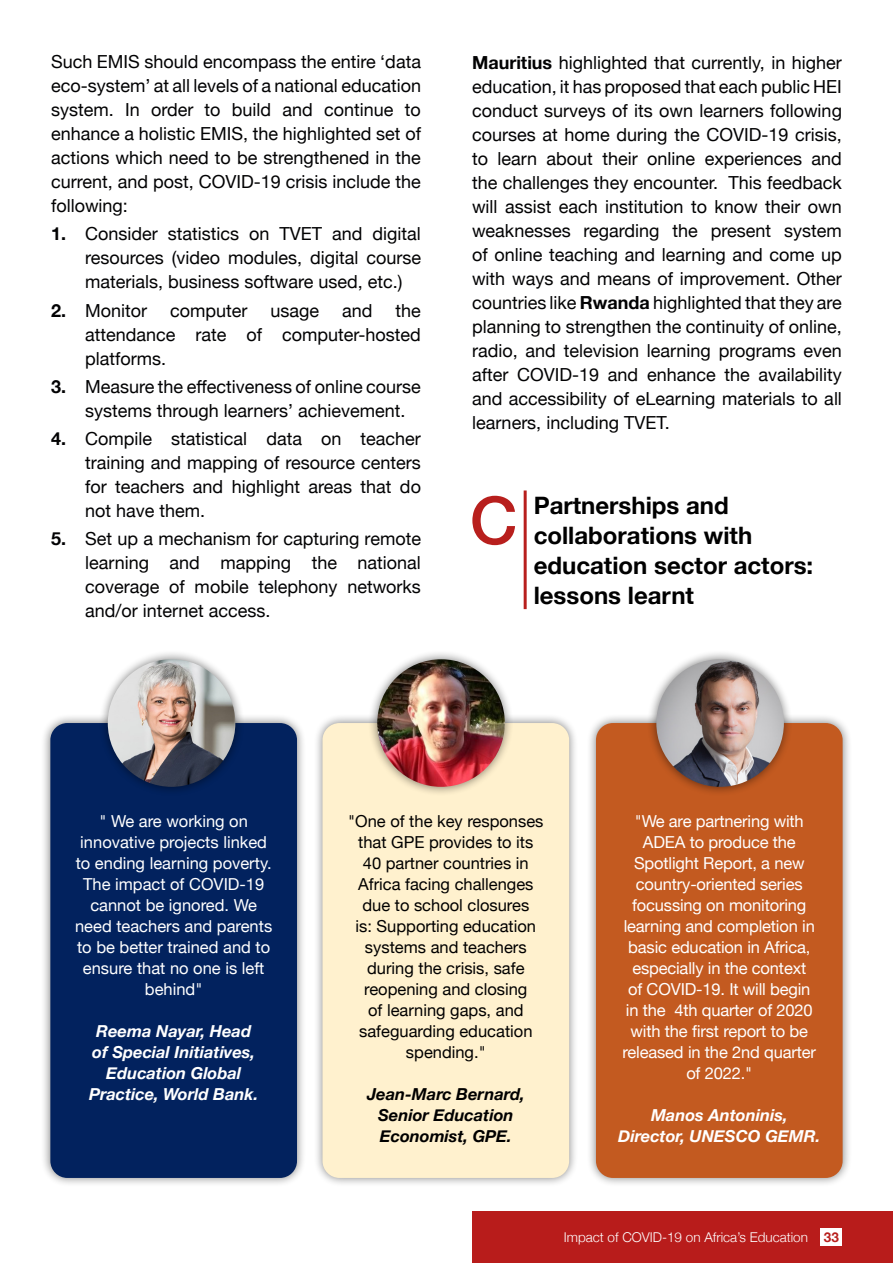
<style>
.page{position:relative;width:893px;height:1263px;background:#fff}
.page>*{position:absolute;margin:0;border:0;box-sizing:border-box;transform-origin:0 0}
.t1{font:500 66px "Helvetica Neue";color:#b81f1d}
.t2{font:700 24px/30px "Helvetica Neue";color:#000}
.t3{font:18px/24px "Helvetica Neue";color:#020203;text-align:justify}
.t4{font:16.5px/21px "Helvetica Neue";letter-spacing:-.01em;color:#fff;text-align:center}
.t5{font:16.5px/21px "Helvetica Neue";color:#000;text-align:center}
.t6{font:italic 700 16.5px/21px "Helvetica Neue";color:#fff;text-align:center}
.t7{font:italic 700 16.5px/21px "Helvetica Neue";color:#000;text-align:center}
.t8{font:300 13.5px "Helvetica Neue";color:#fff}
.s1{font-weight:700}
.s2{font-weight:700;color:#b81f1c}
</style>
<div class="page">
<div style="left:472px;top:1212px;width:421px;height:51px;background:#b81c1b"></div>
<div style="left:821px;top:1228px;width:21px;height:17px;background:#fff"></div>
<hr style="left:524px;top:490px;width:3px;height:119px;background:#b81f1d">
<div style="left:313px;top:713px;width:266px;height:474px;background:#000;opacity:.5"></div>
<div style="left:323px;top:723px;width:246px;height:455px;background:#fff1ce;border-radius:17px"></div>
<div style="left:40px;top:713px;width:267px;height:474px;background:#000;opacity:.5"></div>
<div style="left:50px;top:723px;width:247px;height:455px;background:#02225e;border-radius:17px"></div>
<div style="left:98px;top:650px;width:147px;height:146px;background:#000;opacity:.5"></div>
<img style="left:108px;top:659px;width:127px;height:128px;border-radius:64px">
<div style="left:368px;top:650px;width:146px;height:146px;background:#000;opacity:.5"></div>
<img style="left:377px;top:659px;width:128px;height:128px;border-radius:64px">
<div style="left:586px;top:713px;width:266px;height:474px;background:#000;opacity:.5"></div>
<div style="left:596px;top:723px;width:247px;height:455px;background:#c35a20;border-radius:17px"></div>
<div style="left:647px;top:650px;width:146px;height:146px;background:#000;opacity:.5"></div>
<img style="left:656px;top:659px;width:128px;height:128px;border-radius:64px">
<p class="t3" style="left:51px;top:51px;width:371px">Such EMIS should encompass the entire ‘data eco-system’ at all levels of a national education system. In order to build and continue to enhance a holistic EMIS, the highlighted set of actions which need to be strengthened in the current, and post, COVID-19 crisis include the following:</p>
<p class="t3" style="left:85px;top:223px;width:337px;text-indent:-34px"><span class="s1">1.</span> Consider statistics on TVET and digital resources (video modules, digital course materials, business software used, etc.)</p>
<p class="t3" style="left:51px;top:299px;width:98px"><span class="s1">2.</span> Monitor</p>
<p class="t3" style="left:170px;top:299px;width:79px">computer</p>
<p class="t3" style="left:270px;top:299px;width:50px">usage</p>
<p class="t3" style="left:342px;top:299px;width:32px">and</p>
<p class="t3" style="left:85px;top:299px;width:337px;text-indent:311px">the attendance rate of computer-hosted platforms.</p>
<p class="t3" style="left:85px;top:376px;width:337px;text-indent:-34px"><span class="s1">3.</span> Measure the effectiveness of online course systems through learners’ achievement.</p>
<p class="t3" style="left:85px;top:428px;width:337px;text-indent:-34px"><span class="s1">4.</span> Compile statistical data on teacher training and mapping of resource centers for teachers and highlight areas that do not have them.</p>
<p class="t3" style="left:85px;top:528px;width:337px;text-indent:-34px"><span class="s1">5.</span> Set up a mechanism for capturing remote learning and mapping the national coverage of mobile telephony networks and/or internet access.</p>
<p class="t3" style="left:472px;top:51px;width:371px"><span class="s1">Mauritius</span> highlighted that currently, in higher education, it has proposed that each public HEI conduct surveys of its own learners following courses at home during the COVID-19 crisis, to learn about their online experiences and the challenges they encounter. This feedback will assist each institution to know their own weaknesses regarding the present system of online teaching and learning and come up with ways and means of improvement. Other countries like <span class="s1">Rwanda</span> highlighted that they are planning to strengthen the continuity of online, radio, and television learning programs even after COVID-19 and enhance the availability and accessibility of eLearning materials to all learners, including TVET.</p>
<h1 class="t1" style="left:470px;top:467px;width:49px">C</h1>
<h2 class="t2" style="left:534px;top:491px;width:281px">Partnerships and collaborations with education sector actors: lessons learnt</h2>
<p class="t4" style="left:75px;top:811px;width:199px">" We are working on innovative projects linked to ending learning poverty.<br>The impact of COVID-19 cannot be ignored. We need teachers and parents to be better trained and to ensure that no one is left behind"</p>
<p class="t6" style="left:89px;top:1021px;width:171px">Reema Nayar, Head of Special Initiatives,<br>Education Global<br>Practice, World Bank.</p>
<p class="t5" style="left:348px;top:811px;width:197px">"One of the key responses that GPE provides to its<br>40 partner countries in<br>Africa facing challenges due to school closures<br>is: Supporting education systems and teachers during the crisis, safe reopening and closing<br>of learning gaps, and safeguarding education spending. "</p>
<p class="t7" style="left:367px;top:1084px;width:159px">Jean-Marc Bernard,<br>Senior Education<br>Economist, GPE.</p>
<p class="t4" style="left:623px;top:811px;width:195px">"We are partnering with<br>ADEA to produce the<br>Spotlight Report, a new country-oriented series focussing on monitoring learning and completion in basic education in Africa, especially in the context<br>of COVID-19. It will begin in the 4th quarter of 2020 with the first report to be released in the 2nd quarter of 2022. "</p>
<p class="t6" style="left:618px;top:1105px;width:204px">Manos Antoninis,<br>Director, UNESCO GEMR.</p>
<p class="t8" style="left:564px;top:1226px;width:276px">Impact of COVID-19 on Africa’s Education <span class="s2">33</span></p>
</div>
